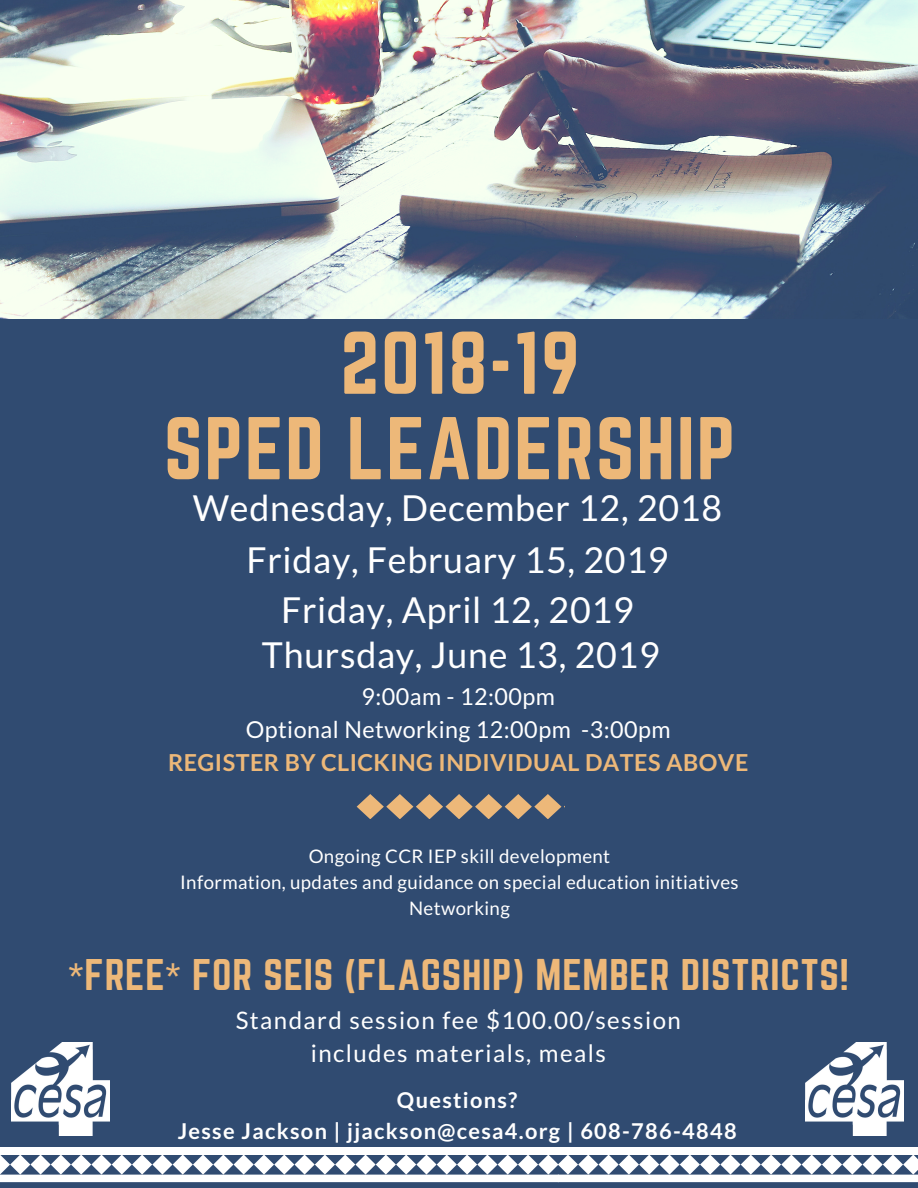
<style>
.page{position:relative;width:918px;height:1188px;background:#304b71}
.page>*{position:absolute;margin:0;border:0;box-sizing:border-box;transform-origin:0 0}
.t1{font:77.85px/85.5px "Norwester";letter-spacing:.02em;color:#edb879;text-align:center}
.t2{font:38.85px "Norwester";letter-spacing:.02em;color:#edb879}
.t3{font:35.85px "Lato";letter-spacing:.02em;color:#fff}
.t4{font:24px/32.7px "Lato";letter-spacing:.06em;color:#fff;text-align:center}
.t5{font:23.4px/32.7px "Lato";letter-spacing:.02em;color:#fff;text-align:center}
.t6{font:700 23.4px "Lato";letter-spacing:.02em;color:#edb879}
.t7{font:700 21.75px/30.3px "Lato";letter-spacing:.06em;color:#fff;text-align:center}
.t8{font:18.75px/25.8px "Lato";letter-spacing:.02em;color:#fff;text-align:center}
.s1{font-family:"Liberation Sans"}
</style>
<div class="page">
<img style="left:0;top:0;width:918px;height:318px">
<svg style="left:357px;top:794px;width:208px;height:25px"></svg>
<div style="left:0;top:1147px;width:559px;height:7px;background:#fff"></div>
<div style="left:558px;top:1147px;width:360px;height:7px;background:#fff"></div>
<svg style="left:0;top:1155px;width:918px;height:27px"></svg>
<img style="left:806px;top:1043px;width:97px;height:92px">
<img style="left:11px;top:1043px;width:98px;height:92px">
<h1 class="t1" style="left:164px;top:324px;width:573px">2018-19<br>SPED LEADERSHIP</h1>
<h3 class="t3" style="left:193px;top:485px;width:531px">Wednesday, December 12, 2018</h3>
<h3 class="t3" style="left:246px;top:537px;width:424px">Friday, February 15, 2019</h3>
<h3 class="t3" style="left:281px;top:588px;width:354px">Friday, April 12, 2019</h3>
<h3 class="t3" style="left:262px;top:633px;width:399px">Thursday, June 13, 2019</h3>
<p class="t5" style="left:246px;top:680px;width:427px">9:00am - 12:00pm<br>Optional Networking 12:00pm -3:00pm</p>
<p class="t6" style="left:168px;top:748px;width:582px">REGISTER BY CLICKING INDIVIDUAL DATES ABOVE</p>
<p class="t8" style="left:180px;top:843px;width:560px">Ongoing CCR IEP skill development<br>Information, updates and guidance on special education initiatives<br>Networking</p>
<h2 class="t2" style="left:69px;top:956px;width:782px"><span class="s1">*</span>FREE<span class="s1">*</span> FOR SEIS (FLAGSHIP) MEMBER DISTRICTS!</h2>
<p class="t4" style="left:236px;top:1004px;width:447px">Standard session fee $100.00/session includes materials, meals</p>
<p class="t7" style="left:178px;top:1085px;width:560px">Questions?<br>Jesse Jackson | jjackson@cesa4.org | 608-786-4848</p>
</div>
